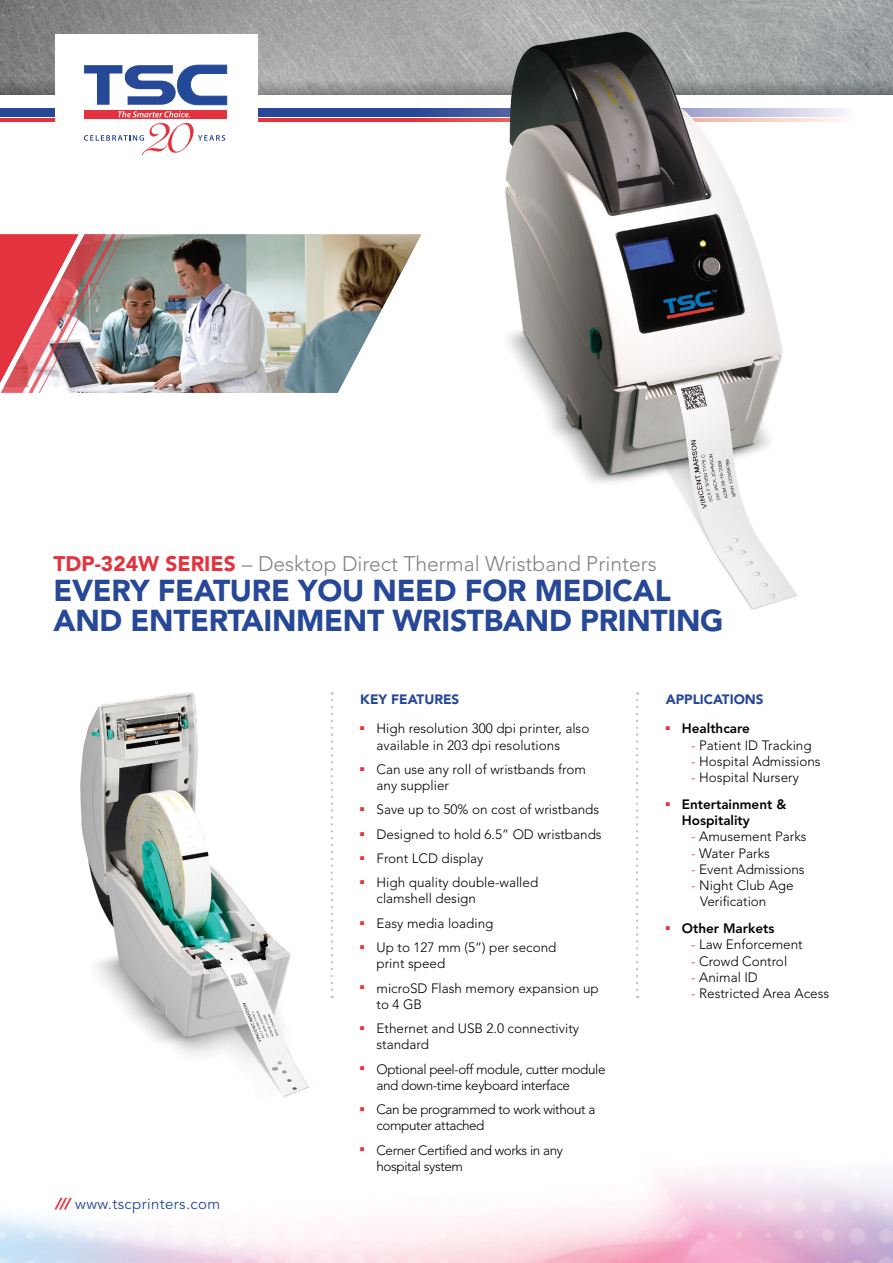
<style>
.page{position:relative;width:893px;height:1263px;background:#fff}
.page>*{position:absolute;margin:0;border:0;box-sizing:border-box;transform-origin:0 0}
.t1{font:900 30px/30px "Avenir";letter-spacing:-.01em;color:#264897}
.t2{font:300 21px "Avenir";color:#808285}
.t3{font:15px "Avenir";letter-spacing:.025em;color:#264897}
.t4{font:300 13.5px/16.2px "Avenir";color:#000}
.t5{font:300 13.5px/16.2px "Avenir";letter-spacing:-.03em;color:#000}
.t6{font:800 13.5px/16.2px "Avenir LT Pro";color:#000}
.t7{font:900 13.5px "Avenir";color:#264897}
.s1{font-weight:900;color:#e3333e}
.s2{font-weight:900;font-style:italic;color:#e3333e}
.s3{color:#e3333e}
</style>
<div class="page">
<img style="left:0;top:0;width:893px;height:80px">
<svg style="left:0;top:80px;width:893px;height:14px;background:#8c8e90"></svg>
<svg style="left:0;top:108px;width:845px;height:8px;background:#4560a4"></svg>
<svg style="left:0;top:119px;width:845px;height:2px"></svg>
<div style="left:55px;top:34px;width:203px;height:153px;background:#fff"></div>
<svg style="left:84px;top:64px;width:143px;height:41px"></svg>
<div style="left:84px;top:110px;width:143px;height:8px;background:#e3333f"></div>
<svg style="left:118px;top:111px;width:72px;height:6px"></svg>
<svg style="left:84px;top:123px;width:141px;height:32px"></svg>
<svg style="left:331px;top:700px;width:2px;height:298px"></svg>
<svg style="left:636px;top:700px;width:2px;height:298px"></svg>
<img style="left:80px;top:692px;width:231px;height:406px">
<img style="left:499px;top:31px;width:299px;height:167px">
<img style="left:506px;top:32px;width:292px;height:578px">
<img style="left:123px;top:234px;width:298px;height:159px">
<img style="left:0;top:234px;width:123px;height:159px">
<h2 class="t2" style="left:53px;top:551px;width:605px"><span class="s1">TDP-324W SERIES</span> – Desktop Direct Thermal Wristband Printers</h2>
<h1 class="t1" style="left:53px;top:575px;width:672px">EVERY FEATURE YOU NEED FOR MEDICAL<br>AND ENTERTAINMENT WRISTBAND PRINTING</h1>
<p class="t3" style="left:55px;top:1195px;width:167px"><span class="s2">///</span> www.tscprinters.com</p>
<p class="t7" style="left:360px;top:691px;width:101px">KEY FEATURES</p>
<p class="t4" style="left:376px;top:720px;width:214px;text-indent:-16px"><sup>■</sup> High resolution 300 dpi printer, also available in 203 dpi resolutions</p>
<p class="t4" style="left:376px;top:761px;width:211px;text-indent:-16px"><sup>■</sup> Can use any roll of wristbands from any supplier</p>
<p class="t4" style="left:360px;top:801px;width:240px"><sup>■</sup> Save up to 50% on cost of wristbands</p>
<p class="t4" style="left:360px;top:826px;width:243px"><sup>■</sup> Designed to hold 6.5” OD wristbands</p>
<p class="t4" style="left:360px;top:850px;width:125px"><sup>■</sup> Front LCD display</p>
<p class="t4" style="left:376px;top:874px;width:163px;text-indent:-16px"><sup>■</sup> High quality double-walled clamshell design</p>
<p class="t4" style="left:360px;top:915px;width:135px"><sup>■</sup> Easy media loading</p>
<p class="t4" style="left:376px;top:939px;width:181px;text-indent:-16px"><sup>■</sup> Up to 127 mm (5”) per second print speed</p>
<p class="t4" style="left:376px;top:980px;width:224px;text-indent:-16px"><sup>■</sup> microSD Flash memory expansion up to 4 GB</p>
<p class="t4" style="left:376px;top:1020px;width:204px;text-indent:-16px"><sup>■</sup> Ethernet and USB 2.0 connectivity standard</p>
<p class="t5" style="left:376px;top:1061px;width:230px;text-indent:-16px"><sup>■</sup> Optional peel-off module, cutter module and down-time keyboard interface</p>
<p class="t5" style="left:376px;top:1101px;width:220px;text-indent:-16px"><sup>■</sup> Can be programmed to work without a computer attached</p>
<p class="t5" style="left:376px;top:1142px;width:188px;text-indent:-16px"><sup>■</sup> Cerner Certified and works in any hospital system</p>
<p class="t7" style="left:666px;top:691px;width:19px">APPLICATIONS</p>
<p class="t6" style="left:666px;top:721px;width:86px"><sup>■</sup> Healthcare</p>
<p class="t4" style="left:691px;top:737px;width:122px"><span class="s3">-</span> Patient ID Tracking</p>
<p class="t4" style="left:691px;top:753px;width:131px"><span class="s3">-</span> Hospital Admissions</p>
<p class="t4" style="left:691px;top:769px;width:109px"><span class="s3">-</span> Hospital Nursery</p>
<p class="t6" style="left:682px;top:796px;width:106px;text-indent:-16px"><sup>■</sup> Entertainment &amp;<br>Hospitality</p>
<p class="t4" style="left:691px;top:828px;width:117px"><span class="s3">-</span> Amusement Parks</p>
<p class="t4" style="left:691px;top:845px;width:80px"><span class="s3">-</span> Water Parks</p>
<p class="t4" style="left:691px;top:861px;width:115px"><span class="s3">-</span> Event Admissions</p>
<p class="t4" style="left:700px;top:877px;width:95px;text-indent:-9px"><span class="s3">-</span> Night Club Age<br>Verification</p>
<p class="t6" style="left:666px;top:920px;width:110px"><sup>■</sup> Other Markets</p>
<p class="t4" style="left:691px;top:936px;width:113px"><span class="s3">-</span> Law Enforcement</p>
<p class="t4" style="left:691px;top:953px;width:98px"><span class="s3">-</span> Crowd Control</p>
<p class="t4" style="left:691px;top:969px;width:68px"><span class="s3">-</span> Animal ID</p>
<p class="t4" style="left:691px;top:985px;width:140px"><span class="s3">-</span> Restricted Area Acess</p>
</div>
